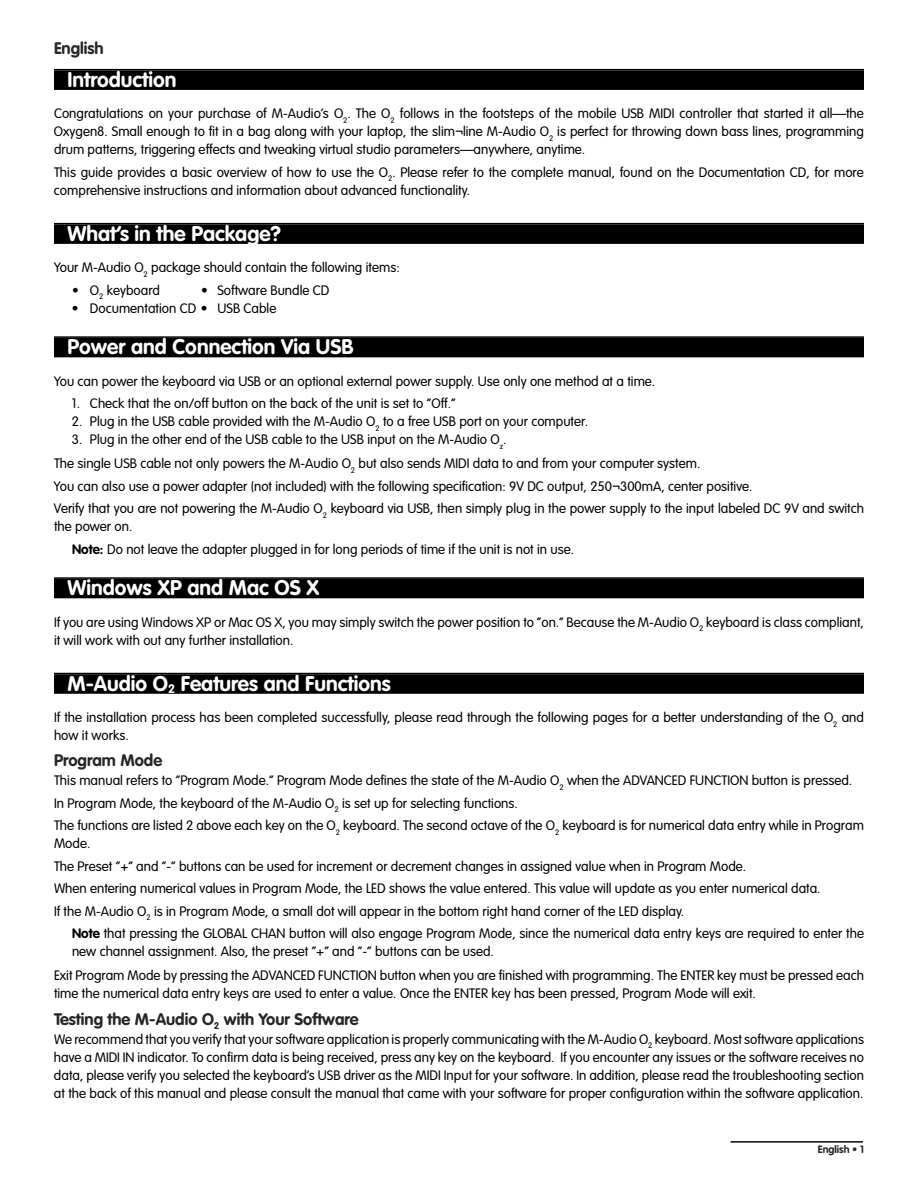
<style>
.page{position:relative;width:918px;height:1188px;background:#fff}
.page>*{position:absolute;margin:0;border:0;box-sizing:border-box;transform-origin:0 0}
.t1{font:700 21px "VAG Rounded";color:#fff}
.t2{font:700 16.5px "VAG Rounded";color:#292526}
.t3{font:300 13.5px/18px "VAG Rounded";color:#000}
.t4{font:700 10.5px "VAG Rounded";color:#292526}
.s1{font-weight:700}
.s2{font-weight:300}
</style>
<div class="page">
<hr style="left:54px;top:69px;width:810px;height:1px;background:#000">
<div style="left:54px;top:70px;width:810px;height:20px;background:#000"></div>
<hr style="left:54px;top:223px;width:810px;height:1px;background:#000">
<div style="left:54px;top:224px;width:810px;height:20px;background:#000"></div>
<hr style="left:54px;top:336px;width:810px;height:2px;background:#000">
<div style="left:54px;top:338px;width:810px;height:19px;background:#000"></div>
<hr style="left:54px;top:577px;width:810px;height:2px;background:#000">
<div style="left:54px;top:579px;width:810px;height:19px;background:#000"></div>
<hr style="left:54px;top:673px;width:810px;height:1px;background:#000">
<div style="left:54px;top:674px;width:810px;height:20px;background:#000"></div>
<hr style="left:731px;top:1142px;width:132px;height:1px;background:#000">
<p class="t2" style="left:54px;top:39px;width:51px">English</p>
<h1 class="t1" style="left:68px;top:67px;width:110px">Introduction</h1>
<p class="t3" style="left:54px;top:104px;width:812px;text-align:justify">Congratulations on your purchase of M-Audio’s O<sub>2</sub>. The O<sub>2</sub> follows in the footsteps of the mobile USB MIDI controller that started it all—the Oxygen8. Small enough to fit in a bag along with your laptop, the slim¬line M-Audio O<sub>2</sub> is perfect for throwing down bass lines, programming drum patterns, triggering effects and tweaking virtual studio parameters—anywhere, anytime.</p>
<p class="t3" style="left:54px;top:163px;width:811px">This guide provides a basic overview of how to use the O<sub>2</sub>. Please refer to the complete manual, found on the Documentation CD, for more comprehensive instructions and information about advanced functionality.</p>
<h1 class="t1" style="left:68px;top:221px;width:215px">What’s in the Package?</h1>
<p class="t3" style="left:54px;top:258px;width:347px">Your M-Audio O<sub>2</sub> package should contain the following items:</p>
<p class="t3" style="left:72px;top:281px;width:90px">• O<sub>2</sub> keyboard</p>
<p class="t3" style="left:201px;top:281px;width:130px">• Software Bundle CD</p>
<p class="t3" style="left:72px;top:299px;width:206px">• Documentation CD • USB Cable</p>
<h1 class="t1" style="left:68px;top:335px;width:288px">Power and Connection Via USB</h1>
<p class="t3" style="left:54px;top:372px;width:603px">You can power the keyboard via USB or an optional external power supply. Use only one method at a time.</p>
<p class="t3" style="left:72px;top:394px;width:385px">1. Check that the on/off button on the back of the unit is set to “Off.”</p>
<p class="t3" style="left:72px;top:412px;width:518px">2. Plug in the USB cable provided with the M-Audio O<sub>2</sub> to a free USB port on your computer.</p>
<p class="t3" style="left:54px;top:427px;width:648px;line-height:24px;text-indent:18px">3. Plug in the other end of the USB cable to the USB input on the M-Audio O<sub>z</sub>.<br>The single USB cable not only powers the M-Audio O<sub>2</sub> but also sends MIDI data to and from your computer system.</p>
<p class="t3" style="left:54px;top:475px;width:812px;line-height:22.5px">You can also use a power adapter (not included) with the following specification: 9V DC output, 250¬300mA, center positive.<br>Verify that you are not powering the M-Audio O<sub>2</sub> keyboard via USB, then simply plug in the power supply to the input labeled DC 9V and switch</p>
<p class="t3" style="left:72px;top:515px;width:504px;line-height:22.5px;text-indent:-18px">the power on.<br><span class="s1">Note:</span> Do not leave the adapter plugged in for long periods of time if the unit is not in use.</p>
<h1 class="t1" style="left:68px;top:576px;width:253px">Windows XP and Mac OS X</h1>
<p class="t3" style="left:54px;top:613px;width:811px">If you are using Windows XP or Mac OS X, you may simply switch the power position to “on.” Because the M-Audio O<sub>2</sub> keyboard is class compliant, it will work with out any further installation.</p>
<h1 class="t1" style="left:68px;top:671px;width:325px">M-Audio O<sub>2</sub> Features and Functions</h1>
<p class="t3" style="left:54px;top:708px;width:812px">If the installation process has been completed successfully, please read through the following pages for a better understanding of the O<sub>2</sub> and how it works.</p>
<p class="t2" style="left:54px;top:751px;width:110px">Program Mode</p>
<p class="t3" style="left:54px;top:769px;width:812px;line-height:22.5px">This manual refers to “Program Mode.” Program Mode defines the state of the M-Audio O<sub>2</sub> when the ADVANCED FUNCTION button is pressed.<br>In Program Mode, the keyboard of the M-Audio O<sub>2</sub> is set up for selecting functions.<br>The functions are listed 2 above each key on the O<sub>2</sub> keyboard. The second octave of the O<sub>2</sub> keyboard is for numerical data entry while in Program</p>
<p class="t3" style="left:54px;top:832px;width:768px;line-height:22.5px">Mode.<br>The Preset “+” and “-” buttons can be used for increment or decrement changes in assigned value when in Program Mode.<br>When entering numerical values in Program Mode, the LED shows the value entered. This value will update as you enter numerical data.<br>If the M-Audio O<sub>2</sub> is in Program Mode, a small dot will appear in the bottom right hand corner of the LED display.</p>
<p class="t3" style="left:72px;top:925px;width:794px"><span class="s1">Note</span> that pressing the GLOBAL CHAN button will also engage Program Mode, since the numerical data entry keys are required to enter the new channel assignment. Also, the preset “+” and “-” buttons can be used.</p>
<p class="t3" style="left:54px;top:967px;width:812px">Exit Program Mode by pressing the ADVANCED FUNCTION button when you are finished with programming. The ENTER key must be pressed each time the numerical data entry keys are used to enter a value. Once the ENTER key has been pressed, Program Mode will exit.</p>
<p class="t2" style="left:54px;top:1009px;width:306px">Testing the M-Audio O<sub>2</sub> with Your Software</p>
<p class="t3" style="left:54px;top:1030px;width:812px;text-align:justify">We recommend that you verify that your software application is properly communicating with the M-Audio O<sub>2</sub> keyboard. Most software applications have a MIDI IN indicator. To confirm data is being received, press any key on the keyboard. If you encounter any issues or the software receives no data, please verify you selected the keyboard’s USB driver as the MIDI Input for your software. In addition, please read the troubleshooting section at the back of this manual and please consult the manual that came with your software for proper configuration within the software application.</p>
<p class="t4" style="left:818px;top:1143px;width:48px">English <span class="s2">•</span> 1</p>
</div>
